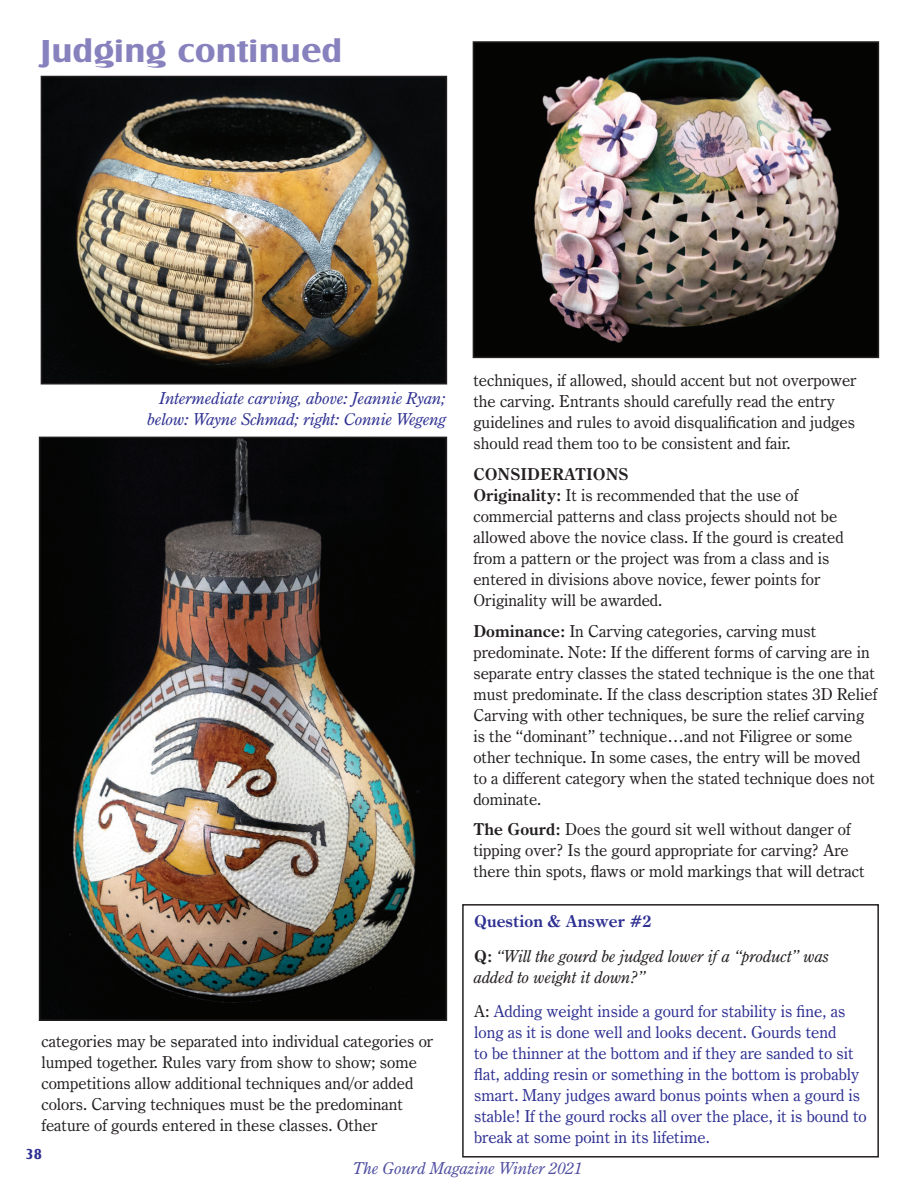
<style>
.page{position:relative;width:918px;height:1188px;background:#fff}
.page>*{position:absolute;margin:0;border:0;box-sizing:border-box;transform-origin:0 0}
.t1{font:700 33px "Castle T";color:#8781bd;scale:1.1 1}
.t2{font:16.5px/21px "Century Oldstyle BT";color:#231f20}
.t3{font:16.5px/21px "Century Oldstyle BT";color:#2e3092}
.t4{font:italic 16.5px/21px "Century Oldstyle BT";color:#2e3092;text-align:right}
.t5{font:italic 16.5px/21px "Century Oldstyle BT";color:#231f20}
.t6{font:italic 16.5px "Century Oldstyle BT";color:#504fa1}
.t7{font:700 16.5px "Century Oldstyle BT";color:#2e3092}
.t8{font:700 15px "Castle T";color:#2e3092}
.s1{font-weight:700}
.s2{font-weight:700;font-style:normal}
.s3{color:#231f20}
</style>
<div class="page">
<div style="left:462px;top:904px;width:417px;height:254px;border:2px solid #231f20"></div>
<img style="left:42px;top:440px;width:402px;height:578px">
<div style="left:39px;top:437px;width:408px;height:584px;border:2px solid #231f20"></div>
<img style="left:44px;top:79px;width:400px;height:303px">
<div style="left:41px;top:76px;width:406px;height:309px;border:2px solid #231f20"></div>
<img style="left:476px;top:44px;width:400px;height:311px">
<div style="left:473px;top:41px;width:406px;height:317px;border:2px solid #231f20"></div>
<p class="t1" style="left:41px;top:32px;width:276px">Judging continued</p>
<p class="t4" style="left:148px;top:388px;width:300px">Intermediate carving, above: Jeannie Ryan; below: Wayne Schmad; right: Connie Wegeng</p>
<p class="t2" style="left:41px;top:1031px;width:393px">categories may be separated into individual categories or lumped together. Rules vary from show to show; some competitions allow additional techniques and/or added colors. Carving techniques must be the predominant feature of gourds entered in these classes. Other</p>
<p class="t2" style="left:473px;top:370px;width:385px">techniques, if allowed, should accent but not overpower the carving. Entrants should carefully read the entry guidelines and rules to avoid disqualification and judges should read them too to be consistent and fair.</p>
<p class="t2" style="left:473px;top:463px;width:372px"><span class="s1">CONSIDERATIONS<br>Originality:</span> It is recommended that the use of commercial patterns and class projects should not be allowed above the novice class. If the gourd is created from a pattern or the project was from a class and is entered in divisions above novice, fewer points for Originality will be awarded.</p>
<p class="t2" style="left:473px;top:620px;width:405px"><span class="s1">Dominance:</span> In Carving categories, carving must predominate. Note: If the different forms of carving are in separate entry classes the stated technique is the one that must predominate. If the class description states 3D Relief Carving with other techniques, be sure the relief carving is the “dominant” technique…and not Filigree or some other technique. In some cases, the entry will be moved to a different category when the stated technique does not dominate.</p>
<p class="t2" style="left:473px;top:819px;width:393px"><span class="s1">The Gourd:</span> Does the gourd sit well without danger of tipping over? Is the gourd appropriate for carving? Are there thin spots, flaws or mold markings that will detract</p>
<p class="t7" style="left:474px;top:911px;width:179px">Question &amp; Answer #2</p>
<p class="t5" style="left:474px;top:945px;width:357px"><span class="s2">Q:</span> “Will the gourd be judged lower if a “product” was added to weight it down?”</p>
<p class="t3" style="left:474px;top:1001px;width:394px"><span class="s3">A:</span> Adding weight inside a gourd for stability is fine, as long as it is done well and looks decent. Gourds tend<br>to be thinner at the bottom and if they are sanded to sit flat, adding resin or something in the bottom is probably smart. Many judges award bonus points when a gourd is stable! If the gourd rocks all over the place, it is bound to break at some point in its lifetime.</p>
<p class="t8" style="left:25px;top:1146px;width:18px">38</p>
<p class="t6" style="left:353px;top:1158px;width:231px">The Gourd Magazine Winter 2021</p>
</div>
